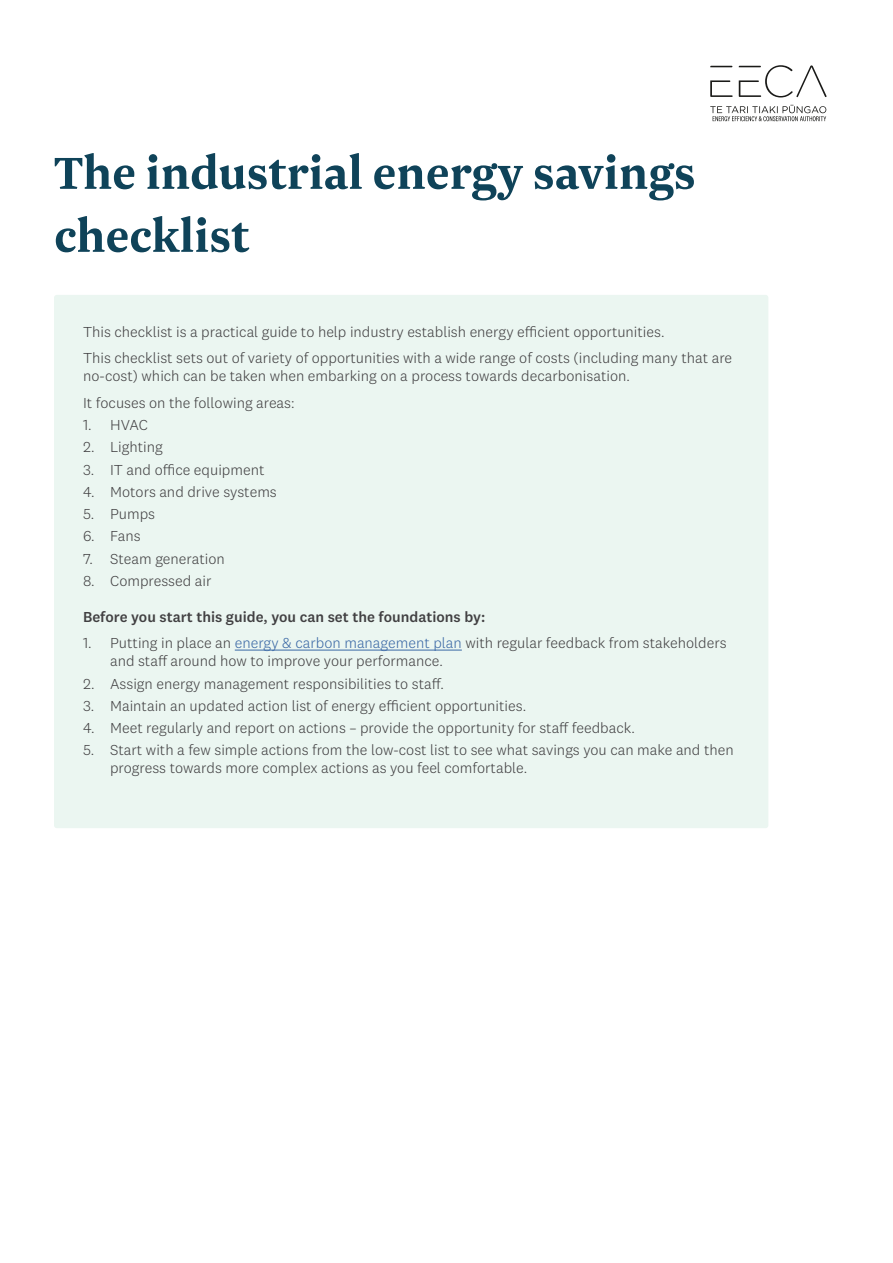
<style>
.page{position:relative;width:893px;height:1263px;background:#fff}
.page>*{position:absolute;margin:0;border:0;box-sizing:border-box;transform-origin:0 0}
.t1{font:700 52.5px/63px "Newzald";color:#0f4359}
.t2{font:300 15px/26.5px "National 2";color:#414042}
.t3{font:500 15px "National 2";color:#414042}
.s1{color:#3a68a5}
</style>
<div class="page">
<div style="left:54px;top:295px;width:714px;height:533px;background:#ebf6f1;border-radius:3px"></div>
<svg style="left:710px;top:65px;width:116px;height:56px"></svg>
<hr style="left:235px;top:650px;width:227px;height:1px;background:#3a68a5">
<h1 class="t1" style="left:54px;top:140px;width:643px">The industrial energy savings checklist</h1>
<p class="t2" style="left:83px;top:318px;width:651px">This checklist is a practical guide to help industry establish energy efficient opportunities.<br>This checklist sets out of variety of opportunities with a wide range of costs (including many that are</p>
<p class="t2" style="left:83px;top:363px;width:548px">no-cost) which can be taken when embarking on a process towards decarbonisation.<br>It focuses on the following areas:</p>
<p class="t2" style="left:83px;top:411px;width:66px">1. HVAC</p>
<p class="t2" style="left:83px;top:434px;width:81px">2. Lighting</p>
<p class="t2" style="left:83px;top:456px;width:183px">3. IT and office equipment</p>
<p class="t2" style="left:83px;top:478px;width:195px">4. Motors and drive systems</p>
<p class="t2" style="left:83px;top:500px;width:74px">5. Pumps</p>
<p class="t2" style="left:83px;top:523px;width:59px">6. Fans</p>
<p class="t2" style="left:83px;top:545px;width:143px">7. Steam generation</p>
<p class="t2" style="left:83px;top:567px;width:130px">8. Compressed air</p>
<p class="t3" style="left:83px;top:607px;width:404px">Before you start this guide, you can set the foundations by:</p>
<p class="t2" style="left:110px;top:634px;width:618px;line-height:18px;text-indent:-27px">1. Putting in place an <span class="s1">energy &amp; carbon management plan</span> with regular feedback from stakeholders and staff around how to improve your performance.</p>
<p class="t2" style="left:83px;top:670px;width:362px">2. Assign energy management responsibilities to staff.</p>
<p class="t2" style="left:83px;top:692px;width:445px">3. Maintain an updated action list of energy efficient opportunities.</p>
<p class="t2" style="left:83px;top:714px;width:553px">4. Meet regularly and report on actions – provide the opportunity for staff feedback.</p>
<p class="t2" style="left:110px;top:741px;width:625px;line-height:18px;text-indent:-27px">5. Start with a few simple actions from the low-cost list to see what savings you can make and then progress towards more complex actions as you feel comfortable.</p>
</div>
